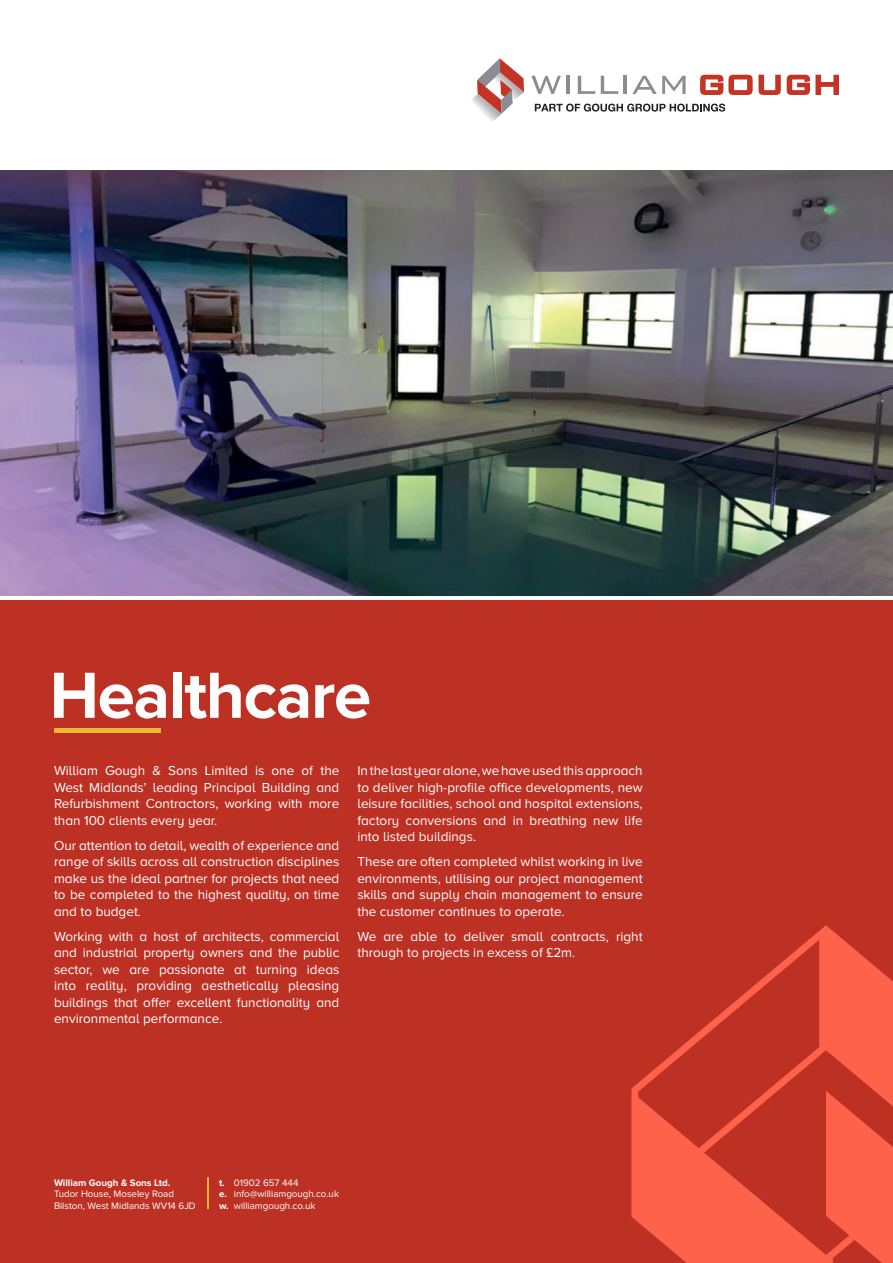
<style>
.page{position:relative;width:893px;height:1263px;background:#fff}
.page>*{position:absolute;margin:0;border:0;box-sizing:border-box;transform-origin:0 0}
.t1{font:700 67.5px "Proxima Nova";letter-spacing:-.02em;color:#fff}
.t2{font:13.5px/16.5px "Proxima Nova A";color:#fff;text-align:justify}
.t3{font:9.75px/11.7px "Proxima Nova";color:#fff}
.t4{font:700 9.75px "Proxima Nova";color:#fff}
.s1{font-weight:700}
</style>
<div class="page">
<img style="left:0;top:170px;width:893px;height:425px">
<svg style="left:531px;top:76px;width:30px;height:18px"></svg>
<hr style="left:566px;top:76px;width:3px;height:18px;background:#8c8d94">
<svg style="left:578px;top:76px;width:17px;height:18px"></svg>
<svg style="left:601px;top:76px;width:17px;height:18px"></svg>
<hr style="left:624px;top:76px;width:3px;height:18px;background:#8c8d94">
<svg style="left:632px;top:76px;width:54px;height:18px"></svg>
<svg style="left:700px;top:75px;width:81px;height:20px"></svg>
<svg style="left:787px;top:75px;width:52px;height:20px"></svg>
<svg style="left:471px;top:58px;width:53px;height:64px"></svg>
<svg style="left:535px;top:104px;width:190px;height:8px"></svg>
<div style="left:0;top:601px;width:893px;height:662px;background:#bd3125"></div>
<div style="left:54px;top:728px;width:107px;height:5px;background:#ecb834"></div>
<hr style="left:207px;top:1178px;width:1px;height:31px;background:#ecb834">
<svg style="left:631px;top:925px;width:262px;height:338px"></svg>
<h1 class="t1" style="left:50px;top:656px;width:323px">Healthcare</h1>
<p class="t2" style="left:54px;top:762px;width:287px">William Gough &amp; Sons Limited is one of the West Midlands’ leading Principal Building and Refurbishment Contractors, working with more than 100 clients every year.</p>
<p class="t2" style="left:54px;top:837px;width:287px">Our attention to detail, wealth of experience and range of skills across all construction disciplines make us the ideal partner for projects that need to be completed to the highest quality, on time and to budget.</p>
<p class="t2" style="left:54px;top:928px;width:287px">Working with a host of architects, commercial and industrial property owners and the public sector, we are passionate at turning ideas into reality, providing aesthetically pleasing buildings that offer excellent functionality and environmental performance.</p>
<p class="t2" style="left:357px;top:762px;width:287px">In the last year alone, we have used this approach to deliver high-profile office developments, new leisure facilities, school and hospital extensions, factory conversions and in breathing new life into listed buildings.</p>
<p class="t2" style="left:357px;top:853px;width:287px">These are often completed whilst working in live environments, utilising our project management skills and supply chain management to ensure the customer continues to operate.</p>
<p class="t2" style="left:357px;top:928px;width:287px">We are able to deliver small contracts, right through to projects in excess of £2m.</p>
<p class="t4" style="left:54px;top:1177px;width:118px">William Gough &amp; Sons Ltd.</p>
<p class="t3" style="left:54px;top:1188px;width:143px">Tudor House, Moseley Road<br>Bilston, West Midlands WV14 6JD</p>
<p class="t3" style="left:219px;top:1176px;width:122px"><span class="s1">t.</span> 01902 657 444<br><span class="s1">e.</span> info@williamgough.co.uk <span class="s1">w.</span> williamgough.co.uk</p>
</div>
